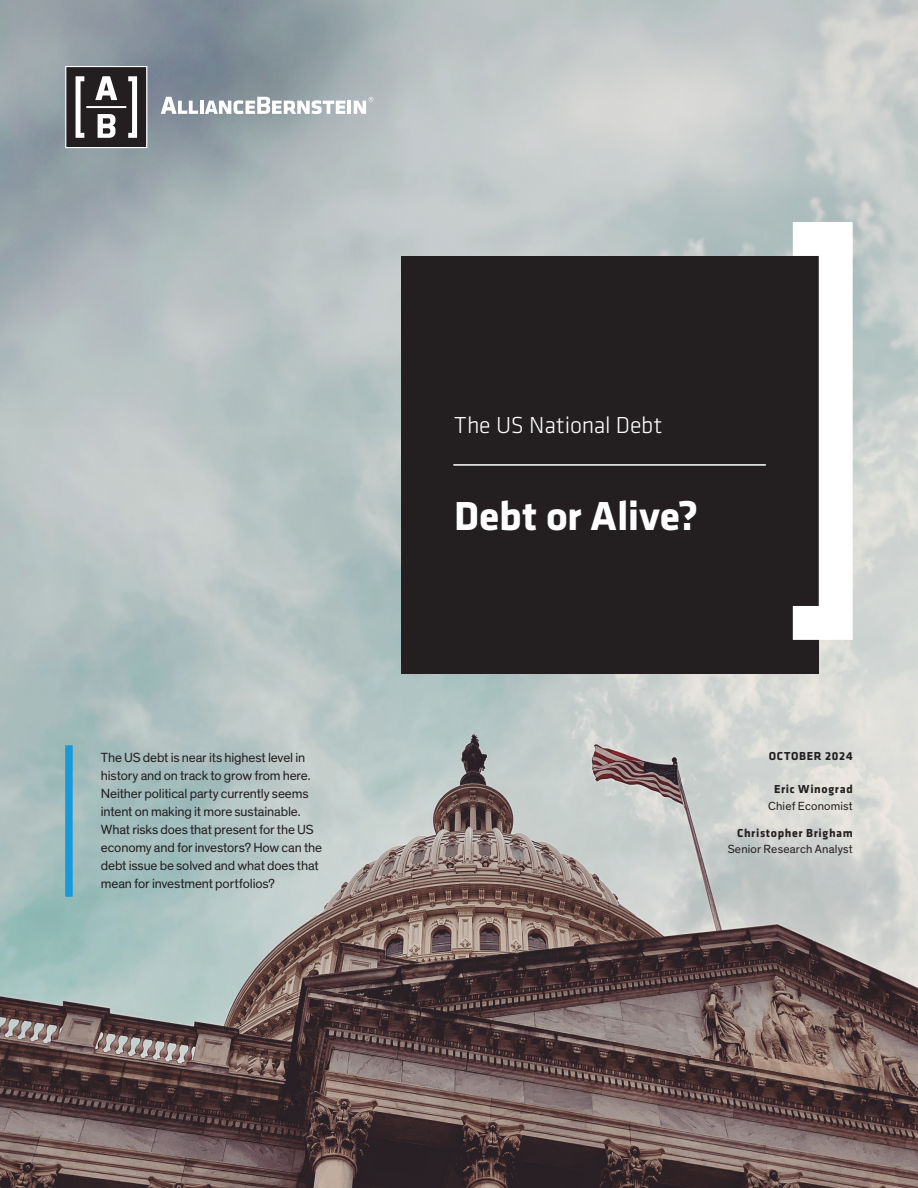
<style>
.page{position:relative;width:918px;height:1188px;background:#fff}
.page>*{position:absolute;margin:0;border:0;box-sizing:border-box;transform-origin:0 0}
.t1{font:700 42px "Klavika";letter-spacing:-.005em;color:#fff}
.t2{font:300 24px "Klavika";letter-spacing:-.01em;color:#fff}
.t3{font:13.5px/18px "Theinhardt";letter-spacing:-.01em;color:#231f20}
.t4{font:700 12px "Klavika";letter-spacing:.055em;color:#231f20}
.t5{font:12px "Theinhardt";letter-spacing:.015em;color:#231f20}
</style>
<div class="page">
<img style="left:0;top:0;width:918px;height:1188px">
<div style="left:401px;top:256px;width:418px;height:418px;background:#231f20"></div>
<hr style="left:453px;top:464px;width:313px;height:2px;background:#fff">
<svg style="left:793px;top:222px;width:60px;height:418px"></svg>
<svg style="left:161px;top:97px;width:212px;height:17px"></svg>
<svg style="left:65px;top:66px;width:82px;height:82px"></svg>
<div style="left:65px;top:745px;width:8px;height:152px;background:#179ad7"></div>
<p class="t3" style="left:101px;top:749px;width:223px">The US debt is near its highest level in history and on track to grow from here.<br>Neither political party currently seems intent on making it more sustainable.<br>What risks does that present for the US economy and for investors? How can the debt issue be solved and what does that mean for investment portfolios?</p>
<h2 class="t2" style="left:454px;top:411px;width:210px">The US National Debt</h2>
<h1 class="t1" style="left:454px;top:486px;width:245px">Debt or Alive?</h1>
<p class="t4" style="left:769px;top:748px;width:86px">OCTOBER 2024</p>
<p class="t4" style="left:774px;top:781px;width:80px">Eric Winograd</p>
<p class="t5" style="left:768px;top:799px;width:86px">Chief Economist</p>
<p class="t4" style="left:737px;top:824px;width:117px">Christopher Brigham</p>
<p class="t5" style="left:728px;top:842px;width:127px">Senior Research Analyst</p>
</div>
